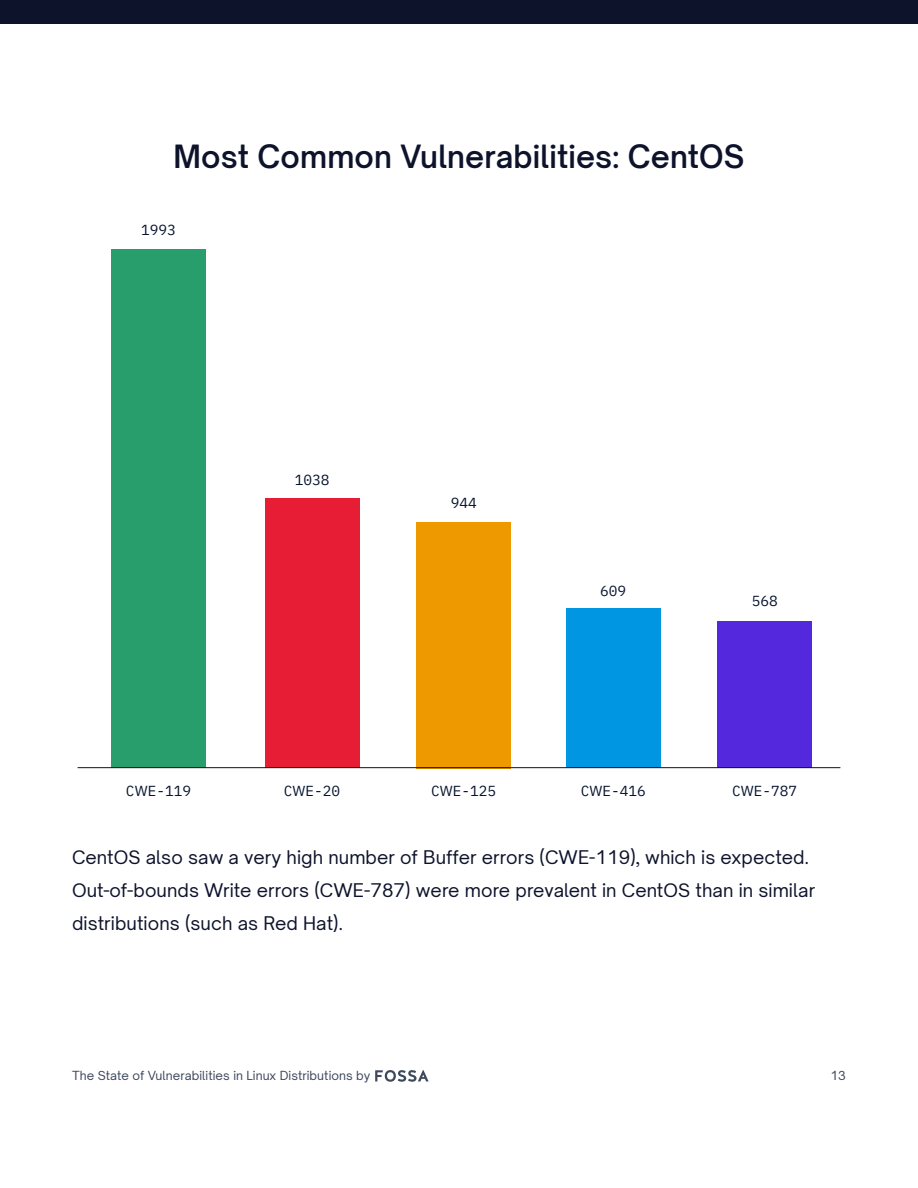
<style>
.page{position:relative;width:918px;height:1188px;background:#fff}
.page>*{position:absolute;margin:0;border:0;box-sizing:border-box;transform-origin:0 0}
.H3_-_Section_Title{font:600 30px "Open Sauce Two";letter-spacing:.005em;color:#0d132b}
.Paragraph{font:18px/33px "Open Sauce Two";letter-spacing:.005em;color:#0d132b}
.t1{font:14.4px "i A Writer Quattro S";color:#06132d}
.Page_Number{font:12px "Open Sauce Two";letter-spacing:.005em;color:#3c475c}
</style>
<div class="page">
<div style="left:0;top:0;width:918px;height:24px;background:#0d132b"></div>
<div style="left:111px;top:250px;width:95px;height:518px;background:#289e6d"></div>
<div style="left:265px;top:499px;width:94px;height:269px;background:#e71d36"></div>
<div style="left:417px;top:522px;width:94px;height:246px;background:#e90"></div>
<div style="left:566px;top:609px;width:94px;height:159px;background:#0096e2"></div>
<div style="left:718px;top:622px;width:94px;height:146px;background:#5429dd"></div>
<hr style="left:78px;top:767px;width:762px;height:1px;background:#06132d">
<svg style="left:375px;top:1070px;width:54px;height:12px"></svg>
<p class="H3_-_Section_Title" style="left:174px;top:137px;width:572px">Most Common Vulnerabilities: CentOS</p>
<p class="t1" style="left:141px;top:219px;width:36px">1993</p>
<p class="t1" style="left:295px;top:469px;width:36px">1038</p>
<p class="t1" style="left:451px;top:492px;width:28px">944</p>
<p class="t1" style="left:600px;top:580px;width:28px">609</p>
<p class="t1" style="left:752px;top:590px;width:28px">568</p>
<p class="t1" style="left:126px;top:780px;width:67px">CWE-119</p>
<p class="t1" style="left:284px;top:780px;width:58px">CWE-20</p>
<p class="t1" style="left:431px;top:780px;width:67px">CWE-125</p>
<p class="t1" style="left:581px;top:780px;width:67px">CWE-416</p>
<p class="t1" style="left:732px;top:780px;width:67px">CWE-787</p>
<p class="Paragraph" style="left:72px;top:840px;width:745px">CentOS also saw a very high number of Buffer errors (CWE-119), which is expected.<br>Out-of-bounds Write errors (CWE-787) were more prevalent in CentOS than in similar distributions (such as Red Hat).</p>
<p class="Page_Number" style="left:72px;top:1068px;width:300px">The State of Vulnerabilities in Linux Distributions by</p>
<p class="Page_Number" style="left:831px;top:1068px;width:17px">13</p>
</div>
